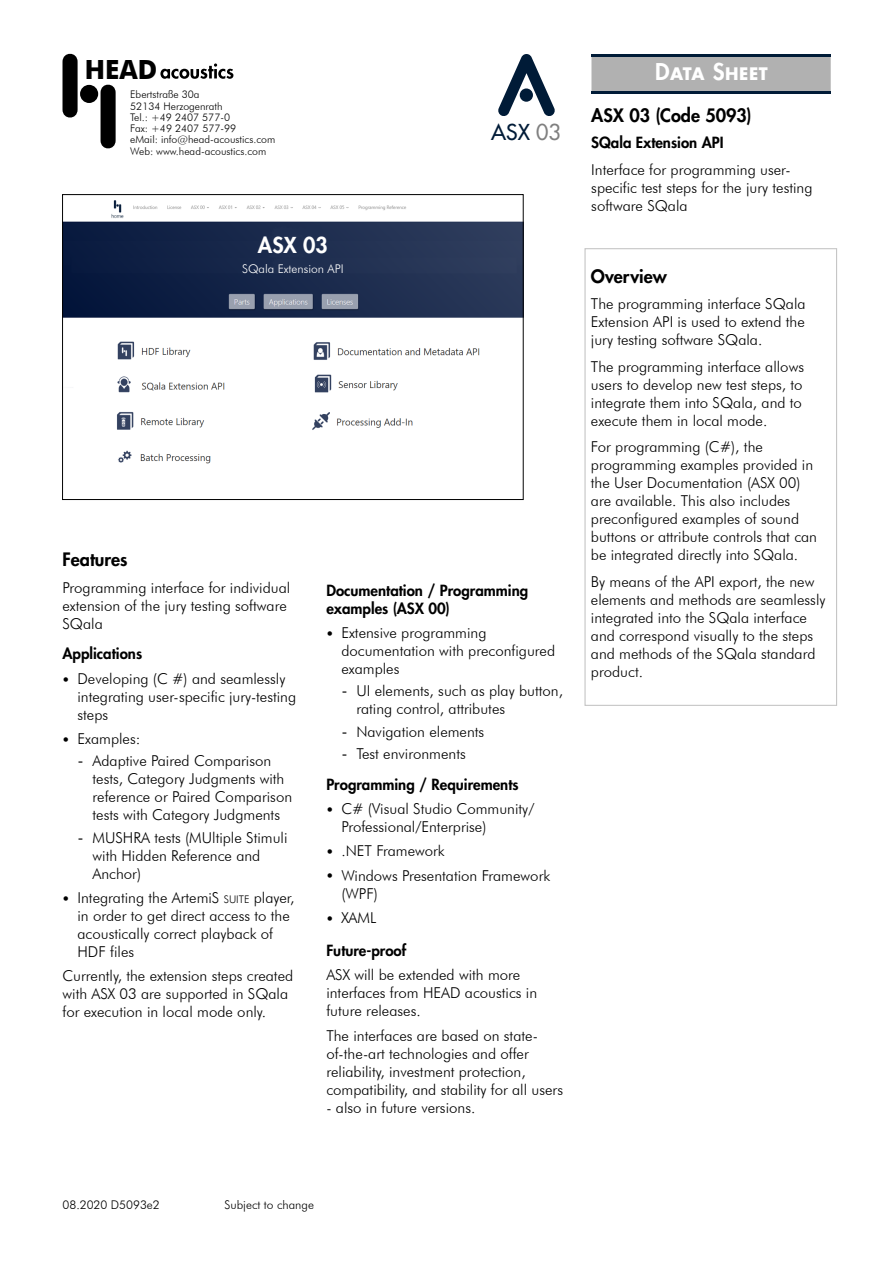
<style>
.page{position:relative;width:893px;height:1263px;background:#fff}
.page>*{position:absolute;margin:0;border:0;box-sizing:border-box;transform-origin:0 0}
.t1{font:700 26.4px "Futura BT";color:#000;scale:.96 1}
.t2{font:21.3px "Futura";color:#001b37}
.t3{font:800 21.3px "Futura";color:#fff}
.t4{font:800 18px "Futura";color:#000}
.t5{font:700 16.8px "Futura";letter-spacing:.035em;color:#fff}
.t6{font:300 15px/18px "Futura BT";color:#000}
.t7{font:800 15px/18px "Futura";color:#000}
.t8{font:300 12px "Futura BT";color:#000}
.t9{font:300 12px "Futura BT";color:#fff}
.t10{font:300 10.5px/11.2px "Futura BT";color:#000}
.s1{font-style:inherit}
.s2{color:#808080}
.s3{font-size:18px}
.s4{font-size:10.5px}
.s5{font-weight:800;font-size:22.5px}
</style>
<div class="page">
<div style="left:584px;top:248px;width:253px;height:458px;border:1px solid #c6c6c6"></div>
<svg style="left:101px;top:84px;width:15px;height:65px"></svg>
<svg style="left:63px;top:53px;width:15px;height:65px"></svg>
<div style="left:80px;top:85px;width:18px;height:18px;background:#000;border-radius:50%"></div>
<svg style="left:160px;top:63px;width:73px;height:16px"></svg>
<svg style="left:498px;top:54px;width:57px;height:62px"></svg>
<div style="left:591px;top:56px;width:240px;height:36px;background:#b1b1b1"></div>
<hr style="left:591px;top:92px;width:240px;height:2px;background:#001b37">
<hr style="left:591px;top:54px;width:240px;height:2px;background:#001b37">
<img style="left:65px;top:200px;width:456px;height:264px">
<div style="left:63px;top:195px;width:460px;height:305px;border:1px solid #000"></div>
<h1 class="t1" style="left:85px;top:53px;width:77px">HEAD</h1>
<p class="t10" style="left:130px;top:89px;width:147px">Ebertstraße 30a<br>52134 Herzogenrath<br>Tel.: +49 2407 577-0<br>Fax: +49 2407 577-99<br>eMail: info@head-acoustics.com<br>Web: www.head-acoustics.com</p>
<h2 class="t3" style="left:258px;top:231px;width:71px">ASX <span class="s1">03</span></h2>
<p class="t9" style="left:242px;top:261px;width:103px">SQala Extension API</p>
<h2 class="t2" style="left:491px;top:118px;width:71px">ASX <span class="s2">03</span></h2>
<p class="t4" style="left:63px;top:547px;width:67px">Features</p>
<p class="t6" style="left:63px;top:578px;width:229px">Programming interface for individual extension of the jury testing software<br>SQala</p>
<p class="t7" style="left:63px;top:644px;width:81px">Applications</p>
<p class="t6" style="left:78px;top:669px;width:220px">Developing (C #) and seamlessly integrating user-specific jury-testing steps</p>
<p class="t6" style="left:78px;top:730px;width:64px">Examples:</p>
<p class="t6" style="left:93px;top:752px;width:201px;text-indent:-15px"><span class="s3">-</span> Adaptive Paired Comparison tests, Category Judgments with reference or Paired Comparison tests with Category Judgments</p>
<p class="t6" style="left:93px;top:828px;width:196px;text-indent:-15px"><span class="s3">-</span> MUSHRA tests (MUltiple Stimuli with Hidden Reference and<br>Anchor)</p>
<p class="t6" style="left:78px;top:888px;width:218px">Integrating the ArtemiS <span class="s4">SUITE</span> player, in order to get direct access to the acoustically correct playback of<br>HDF files</p>
<p class="t6" style="left:63px;top:967px;width:232px">Currently, the extension steps created with ASX 03 are supported in SQala for execution in local mode only.</p>
<p class="t7" style="left:326px;top:581px;width:203px">Documentation / Programming examples (ASX 00)</p>
<p class="t6" style="left:341px;top:623px;width:215px">Extensive programming documentation with preconfigured examples</p>
<p class="t6" style="left:356px;top:682px;width:208px;text-indent:-15px"><span class="s3">-</span> UI elements, such as play button, rating control, attributes</p>
<p class="t6" style="left:341px;top:722px;width:144px"><span class="s3">-</span> Navigation elements</p>
<p class="t6" style="left:341px;top:744px;width:126px"><span class="s3">-</span> Test environments</p>
<p class="t7" style="left:326px;top:775px;width:194px">Programming / Requirements</p>
<p class="t6" style="left:341px;top:799px;width:195px">C# (Visual Studio Community/<br>Professional/Enterprise)</p>
<p class="t6" style="left:341px;top:839px;width:210px;line-height:24.3px">.NET Framework<br>Windows Presentation Framework</p>
<p class="t6" style="left:341px;top:881px;width:38px;line-height:24.3px">(WPF)<br>XAML</p>
<p class="t7" style="left:326px;top:941px;width:82px">Future-proof</p>
<p class="t6" style="left:326px;top:966px;width:212px">ASX will be extended with more interfaces from HEAD acoustics in future releases.</p>
<p class="t6" style="left:326px;top:1026px;width:238px">The interfaces are based on state&shy;of-the-art technologies and offer reliability, investment protection, compatibility, and stability for all users</p>
<p class="t6" style="left:326px;top:1098px;width:151px">- also in future versions.</p>
<p class="t5" style="left:655px;top:62px;width:114px"><span class="s5">D</span>ATA <span class="s5">S</span>HEET</p>
<p class="t4" style="left:591px;top:103px;width:162px">ASX 03 (Code 5093)</p>
<p class="t7" style="left:591px;top:134px;width:134px">SQala Extension API</p>
<p class="t6" style="left:591px;top:161px;width:223px">Interface for programming user&shy;specific test steps for the jury testing software SQala</p>
<p class="t4" style="left:591px;top:264px;width:78px">Overview</p>
<p class="t6" style="left:591px;top:295px;width:216px;text-align:justify">The programming interface SQala Extension API is used to extend the jury testing software SQala.</p>
<p class="t6" style="left:591px;top:357px;width:215px">The programming interface allows users to develop new test steps, to integrate them into SQala, and to execute them in local mode.</p>
<p class="t6" style="left:591px;top:438px;width:228px">For programming (C#), the programming examples provided in the User Documentation (ASX 00) are available. This also includes preconfigured examples of sound buttons or attribute controls that can be integrated directly into SQala.</p>
<p class="t6" style="left:591px;top:572px;width:236px">By means of the API export, the new elements and methods are seamlessly integrated into the SQala interface and correspond visually to the steps and methods of the SQala standard product.</p>
<p class="t8" style="left:63px;top:1197px;width:99px">08.2020 D5093e2</p>
<p class="t8" style="left:225px;top:1197px;width:91px">Subject to change</p>
</div>
